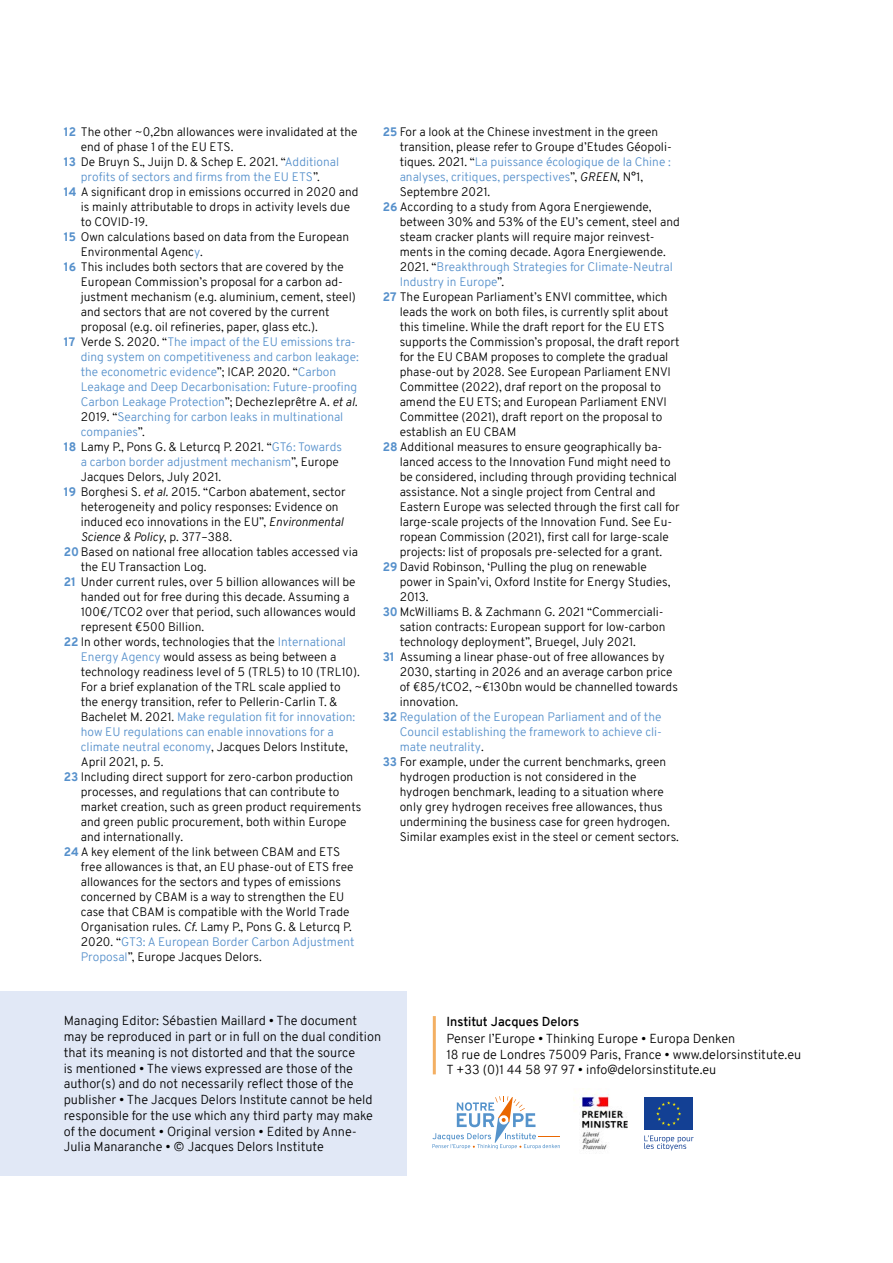
<style>
.page{position:relative;width:893px;height:1263px;background:#fff}
.page>*{position:absolute;margin:0;border:0;box-sizing:border-box;transform-origin:0 0}
.t1{font:300 12.75px/15.8px "Overpass";color:#000}
.t2{font:600 12.75px "Overpass";color:#000}
.Note_bas_de_page{font:300 12px/15px "Overpass";color:#000}
.Note_bas_de_page-2{font:300 12px/15px "Overpass";color:#5690cb;text-align:center}
.s1{font-weight:800;color:#5690cb}
.s2{font-weight:800}
.s3{color:#000}
.s4{color:#5690cb}
.s5{font-style:italic;color:#000}
.s6{font-style:italic}
</style>
<div class="page">
<div style="left:0;top:991px;width:407px;height:185px;background:#e1e8f6"></div>
<div style="left:644px;top:1097px;width:49px;height:33px;background:#134094"></div>
<svg style="left:656px;top:1101px;width:25px;height:25px"></svg>
<svg style="left:644px;top:1135px;width:50px;height:15px"></svg>
<svg style="left:432px;top:1096px;width:128px;height:53px"></svg>
<hr style="left:433px;top:1016px;width:3px;height:58px;background:#f3af62">
<img style="left:581px;top:1088px;width:47px;height:62px">
<p class="Note_bas_de_page" style="left:81px;top:125px;width:278px;text-indent:-17px"><span class="s1">12</span> The other ~0,2bn allowances were invalidated at the end of phase 1 of the EU ETS.</p>
<p class="Note_bas_de_page-2" style="left:64px;top:155px;width:277px"><span class="s2">13</span> <span class="s3">De Bruyn S., Juijn D. &amp; Schep E. 2021. “</span>Additional profits of sectors and firms from the EU ETS<span class="s3">”.</span></p>
<p class="Note_bas_de_page" style="left:81px;top:185px;width:279px;text-indent:-17px"><span class="s1">14</span> A significant drop in emissions occurred in 2020 and is mainly attributable to drops in activity levels due to COVID-19.</p>
<p class="Note_bas_de_page" style="left:81px;top:230px;width:270px;text-indent:-17px"><span class="s1">15</span> Own calculations based on data from the European<br>Environmental Agenc<span class="s4">y</span>.</p>
<p class="Note_bas_de_page" style="left:81px;top:260px;width:277px;text-indent:-17px"><span class="s1">16</span> This includes both sectors that are covered by the European Commission’s proposal for a carbon ad&shy;justment mechanism (e.g. aluminium, cement, steel) and sectors that are not covered by the current proposal (e.g. oil refineries, paper, glass etc.).</p>
<p class="Note_bas_de_page-2" style="left:81px;top:335px;width:279px;text-align:left;text-indent:-17px"><span class="s2">17</span> <span class="s3">Verde S. 2020. “</span>The impact of the EU emissions tra&shy;ding system on competitiveness and carbon leakage: the econometric evidence<span class="s3">”; ICAP. 2020. “</span>Carbon Leakage and Deep Decarbonisation: Future-proofing Carbon Leakage Protection<span class="s3">”; Dechezleprêtre A.</span> <span class="s5">et al.<br></span><span class="s3">2019. “</span>Searching for carbon leaks in multinational companies<span class="s3">”.</span></p>
<p class="Note_bas_de_page" style="left:81px;top:440px;width:263px;text-indent:-17px"><span class="s1">18</span> Lamy P., Pons G. &amp; Leturcq P. 2021. “<span class="s4">GT6: Towards a carbon border adjustment mechanism</span>”, Europe<br>Jacques Delors, July 2021.</p>
<p class="Note_bas_de_page" style="left:81px;top:485px;width:266px;text-indent:-17px"><span class="s1">19</span> Borghesi S. <span class="s6">et al.</span> 2015. “Carbon abatement, sector heterogeneity and policy responses: Evidence on induced eco innovations in the EU”, <span class="s6">Environmental Science &amp; Policy</span>, p. 377–388.</p>
<p class="Note_bas_de_page" style="left:81px;top:545px;width:279px;text-indent:-17px"><span class="s1">20</span>Based on national free allocation tables accessed via the EU Transaction Log.</p>
<p class="Note_bas_de_page" style="left:81px;top:575px;width:277px;text-indent:-17px"><span class="s1">21</span> Under current rules, over 5 billion allowances will be handed out for free during this decade. Assuming a 100€/TCO2 over that period, such allowances would represent €500 Billion.</p>
<p class="Note_bas_de_page" style="left:81px;top:635px;width:281px;text-indent:-17px"><span class="s1">22</span> In other words, technologies that the <span class="s4">International Energy Agency</span> would assess as being between a technology readiness level of 5 (TRL5) to 10 (TRL10).<br>For a brief explanation of the TRL scale applied to the energy transition, refer to Pellerin-Carlin T. &amp; Bachelet M. 2021. <span class="s4">Make regulation fit for innovation: how EU regulations can enable innovations for a climate neutral economy</span>, Jacques Delors Institute, April 2021, p. 5.</p>
<p class="Note_bas_de_page" style="left:81px;top:770px;width:282px;text-indent:-17px"><span class="s1">23</span> Including direct support for zero-carbon production processes, and regulations that can contribute to market creation, such as green product requirements and green public procurement, both within Europe and internationally.</p>
<p class="Note_bas_de_page" style="left:81px;top:845px;width:275px;text-indent:-17px"><span class="s1">24</span>A key element of the link between CBAM and ETS free allowances is that, an EU phase-out of ETS free allowances for the sectors and types of emissions concerned by CBAM is a way to strengthen the EU case that CBAM is compatible with the World Trade Organisation rules. <span class="s6">Cf</span>. Lamy P., Pons G. &amp; Leturcq P.<br>2020. “<span class="s4">GT3: A European Border Carbon Adjustment Proposal</span>”, Europe Jacques Delors.</p>
<p class="Note_bas_de_page" style="left:400px;top:125px;width:274px;text-indent:-17px"><span class="s1">25</span> For a look at the Chinese investment in the green transition, please refer to Groupe d’Etudes Géopoli&shy;tiques. 2021. “<span class="s4">La puissance écologique de la Chine : analyses, critiques, perspectives</span>”, <span class="s6">GREEN</span>, N°1, Septembre 2021.</p>
<p class="Note_bas_de_page" style="left:400px;top:200px;width:282px;text-indent:-17px"><span class="s1">26</span> According to a study from Agora Energiewende, between 30% and 53% of the EU’s cement, steel and steam cracker plants will require major reinvest&shy;ments in the coming decade. Agora Energiewende.<br>2021. “<span class="s4">Breakthrough Strategies for Climate-Neutral Industry in Europe</span>”.</p>
<p class="Note_bas_de_page" style="left:400px;top:290px;width:281px;text-indent:-17px"><span class="s1">27</span> The European Parliament’s ENVI committee, which leads the work on both files, is currently split about this timeline. While the draft report for the EU ETS supports the Commission’s proposal, the draft report for the EU CBAM proposes to complete the gradual phase-out by 2028. See European Parliament ENVI Committee (2022), draf report on the proposal to amend the EU ETS; and European Parliament ENVI Committee (2021), draft report on the proposal to establish an EU CBAM</p>
<p class="Note_bas_de_page" style="left:400px;top:440px;width:282px;text-indent:-17px"><span class="s1">28</span> Additional measures to ensure geographically ba&shy;lanced access to the Innovation Fund might need to be considered, including through providing technical assistance. Not a single project from Central and Eastern Europe was selected through the first call for large-scale projects of the Innovation Fund. See Eu&shy;ropean Commission (2021), first call for large-scale projects: list of proposals pre-selected for a grant.</p>
<p class="Note_bas_de_page" style="left:400px;top:560px;width:272px;text-indent:-17px"><span class="s1">29</span> David Robinson, ‘Pulling the plug on renewable power in Spain’vi, Oxford Instite for Energy Studies,<br>2013.</p>
<p class="Note_bas_de_page" style="left:400px;top:605px;width:267px;text-indent:-17px"><span class="s1">30</span> McWilliams B. &amp; Zachmann G. 2021 “Commerciali&shy;sation contracts: European support for low-carbon technology deployment”, Bruegel, July 2021.</p>
<p class="Note_bas_de_page" style="left:400px;top:650px;width:280px;text-indent:-17px"><span class="s1">31</span> Assuming a linear phase-out of free allowances by 2030, starting in 2026 and an average carbon price of €85/tCO2, ~€130bn would be channelled towards innovation.</p>
<p class="Note_bas_de_page-2" style="left:400px;top:710px;width:264px;text-align:justify;text-indent:-17px"><span class="s2">32</span> Regulation of the European Parliament and of the Council establishing the framework to achieve cli&shy;mate neutrality<span class="s3">.</span></p>
<p class="Note_bas_de_page" style="left:400px;top:755px;width:281px;text-indent:-17px"><span class="s1">33</span> For example, under the current benchmarks, green hydrogen production is not considered in the hydrogen benchmark, leading to a situation where only grey hydrogen receives free allowances, thus undermining the business case for green hydrogen.<br>Similar examples exist in the steel or cement sectors.</p>
<p class="t1" style="left:64px;top:1013px;width:319px">Managing Editor: Sébastien Maillard • The document may be reproduced in part or in full on the dual condition that its meaning is not distorted and that the source<br>is mentioned • The views expressed are those of the author(s) and do not necessarily reflect those of the publisher • The Jacques Delors Institute cannot be held responsible for the use which any third party may make of the document • Original version • Edited by Anne-Julia Manaranche • © Jacques Delors Institute</p>
<p class="t2" style="left:446px;top:1012px;width:134px">Institut Jacques Delors</p>
<p class="t1" style="left:446px;top:1031px;width:356px">Penser l’Europe • Thinking Europe • Europa Denken<br>18 rue de Londres 75009 Paris, France • www.delorsinstitute.eu<br>T +33 (0)1 44 58 97 97 • info@delorsinstitute.eu</p>
</div>
